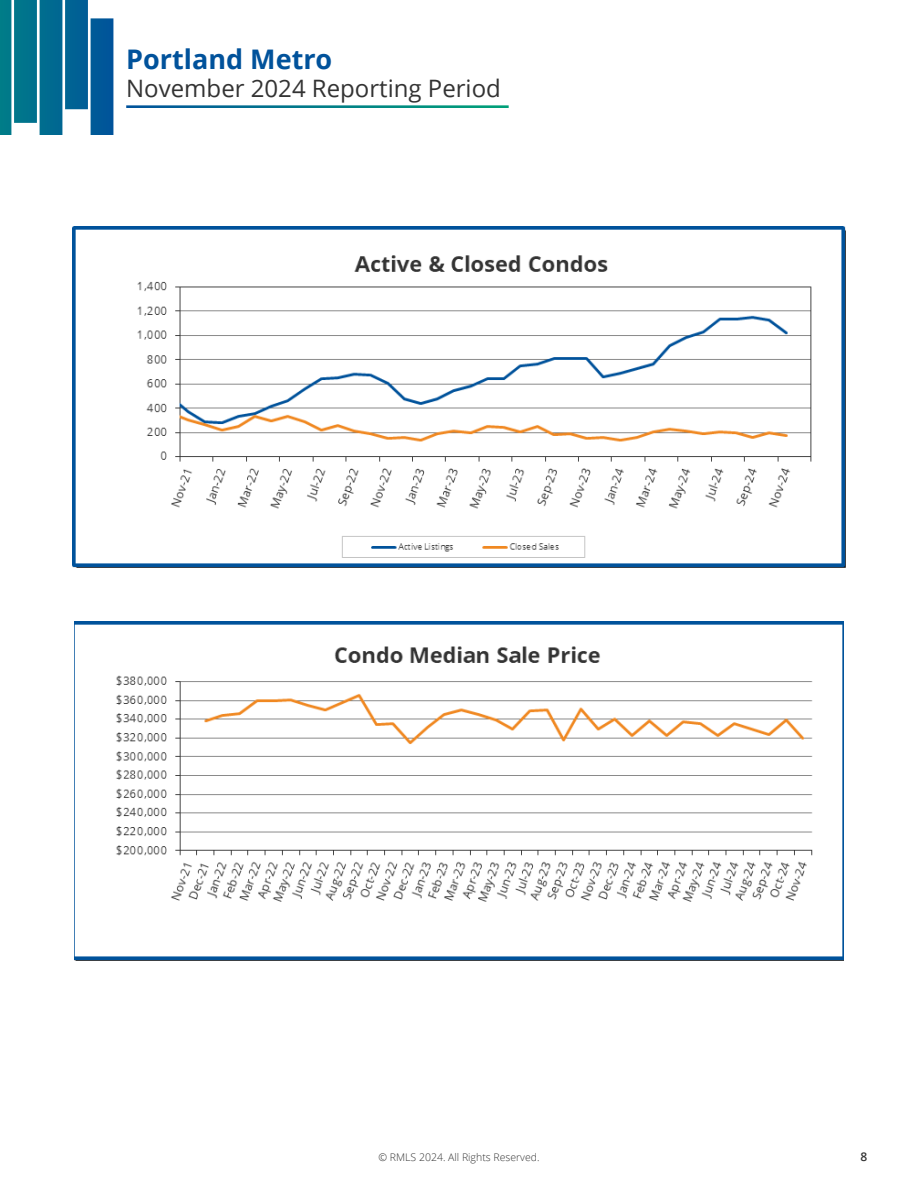
<style>
.page{position:relative;width:918px;height:1188px;background:#fff}
.page>*{position:absolute;margin:0;border:0;box-sizing:border-box;transform-origin:0 0}
._54_Bold_Left{font:700 27px "Open Sans";color:#01529b}
._54_Bold_Left-2{font:24px "Open Sans";color:#333}
.t1{font:600 12px "Open Sans";color:#333}
.t2{font:300 10.5px "Open Sans";color:#333}
</style>
<div class="page">
<img style="left:73px;top:226px;width:772px;height:342px">
<img style="left:75px;top:621px;width:768px;height:340px">
<svg style="left:0;top:0;width:113px;height:135px"></svg>
<p class="_54_Bold_Left" style="left:126px;top:40px;width:208px">Portland Metro</p>
<p class="_54_Bold_Left-2" style="left:126px;top:72px;width:376px">November 2024 Reporting Period</p>
<p class="t2" style="left:378px;top:1150px;width:163px">© RMLS 2024. All Rights Reserved.</p>
<p class="t1" style="left:860px;top:1149px;width:8px">8</p>
</div>
